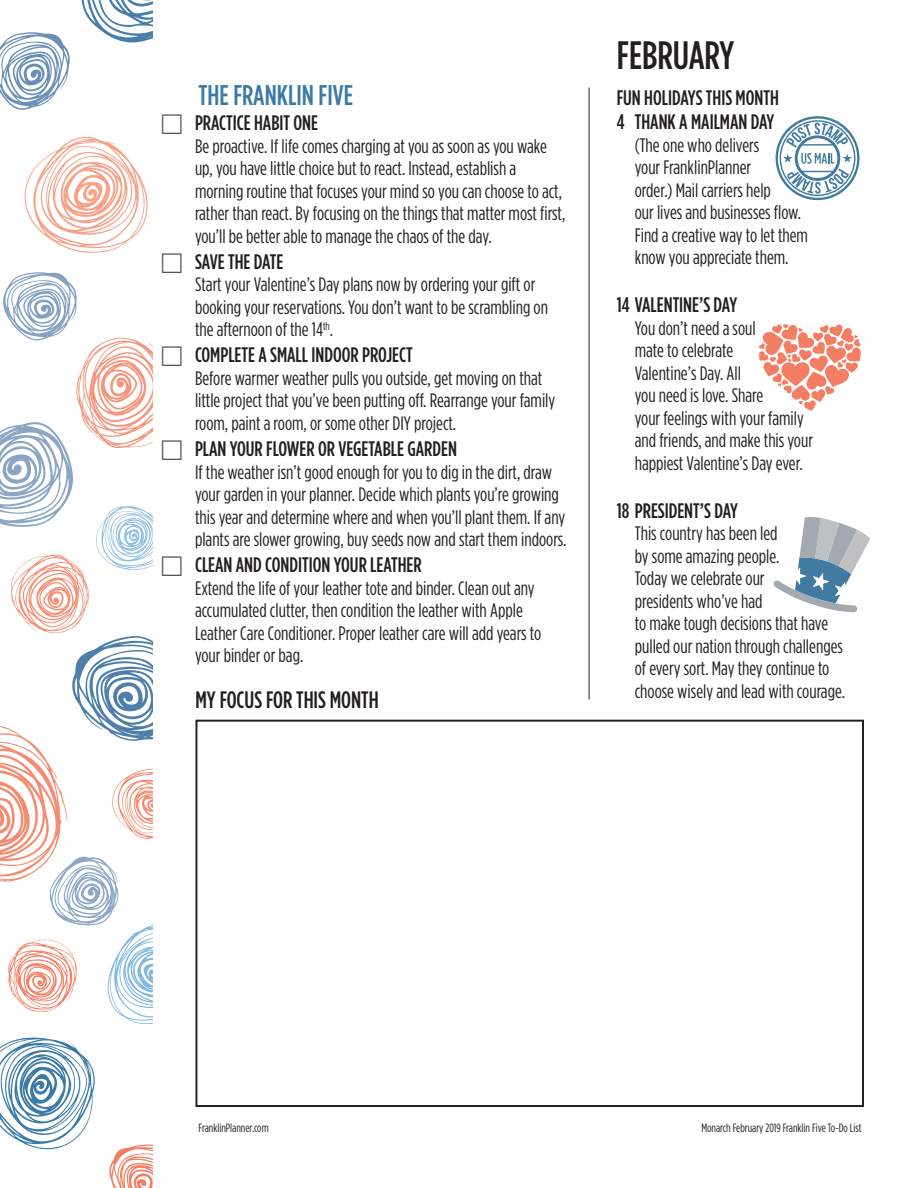
<style>
.page{position:relative;width:918px;height:1188px;background:#fff}
.page>*{position:absolute;margin:0;border:0;box-sizing:border-box;transform-origin:0 0}
.t1{font:500 condensed 39.6px "Gotham HTF";color:#231f20}
.t2{font:500 condensed 28.5px "Gotham HTF";color:#3b7aa7}
.t3{font:500 condensed 23.7px "Gotham HTF";color:#231f20}
.t4{font:500 condensed 21px "Gotham HTF";color:#231f20}
.t5{font:condensed 19.5px/22.5px "Gotham HTF";color:#231f20}
.t6{font:condensed 12px "Gotham HTF";color:#231f20}
</style>
<div class="page">
<hr style="left:589px;top:88px;width:1px;height:611px;background:#231f20">
<div style="left:195px;top:720px;width:669px;height:387px;border:2px solid #231f20"></div>
<svg style="left:759px;top:324px;width:102px;height:87px"></svg>
<svg style="left:109px;top:1144px;width:44px;height:44px"></svg>
<svg style="left:0;top:32px;width:70px;height:78px"></svg>
<svg style="left:0;top:1037px;width:95px;height:113px"></svg>
<svg style="left:81px;top:0;width:72px;height:42px"></svg>
<svg style="left:0;top:272px;width:153px;height:752px"></svg>
<svg style="left:24px;top:137px;width:124px;height:116px"></svg>
<svg style="left:773px;top:517px;width:97px;height:95px"></svg>
<svg style="left:776px;top:116px;width:84px;height:84px"></svg>
<p class="t2" style="left:199px;top:79px;width:156px">THE FRANKLIN FIVE</p>
<p class="t4" style="left:195px;top:111px;width:125px">PRACTICE HABIT ONE</p>
<p class="t5" style="left:195px;top:134px;width:372px">Be proactive. If life comes charging at you as soon as you wake up, you have little choice but to react. Instead, establish a morning routine that focuses your mind so you can choose to act, rather than react. By focusing on the things that matter most first, you’ll be better able to manage the chaos of the day.</p>
<p class="t4" style="left:195px;top:250px;width:90px">SAVE THE DATE</p>
<p class="t5" style="left:195px;top:273px;width:355px">Start your Valentine’s Day plans now by ordering your gift or booking your reservations. You don’t want to be scrambling on the afternoon of the 14<sup>th</sup>.</p>
<p class="t4" style="left:195px;top:343px;width:219px">COMPLETE A SMALL INDOOR PROJECT</p>
<p class="t5" style="left:195px;top:367px;width:362px">Before warmer weather pulls you outside, get moving on that little project that you’ve been putting off. Rearrange your family room, paint a room, or some other DIY project.</p>
<p class="t4" style="left:195px;top:437px;width:264px">PLAN YOUR FLOWER OR VEGETABLE GARDEN</p>
<p class="t5" style="left:195px;top:460px;width:373px">If the weather isn’t good enough for you to dig in the dirt, draw your garden in your planner. Decide which plants you’re growing this year and determine where and when you’ll plant them. If any plants are slower growing, buy seeds now and start them indoors.</p>
<p class="t4" style="left:195px;top:553px;width:228px">CLEAN AND CONDITION YOUR LEATHER</p>
<p class="t5" style="left:195px;top:576px;width:348px">Extend the life of your leather tote and binder. Clean out any accumulated clutter, then condition the leather with Apple Leather Care Conditioner. Proper leather care will add years to your binder or bag.</p>
<p class="t3" style="left:195px;top:687px;width:185px">MY FOCUS FOR THIS MONTH</p>
<p class="t1" style="left:617px;top:33px;width:119px">FEBRUARY</p>
<p class="t4" style="left:617px;top:86px;width:164px">FUN HOLIDAYS THIS MONTH</p>
<p class="t4" style="left:617px;top:110px;width:159px">4 THANK A MAILMAN DAY</p>
<p class="t5" style="left:635px;top:133px;width:175px">(The one who delivers<br>your FranklinPlanner<br>order.) Mail carriers help<br>our lives and businesses flow.<br>Find a creative way to let them know you appreciate them.</p>
<p class="t4" style="left:617px;top:293px;width:122px">14 VALENTINE’S DAY</p>
<p class="t5" style="left:635px;top:316px;width:180px">You don’t need a soul<br>mate to celebrate<br>Valentine’s Day. All<br>you need is love. Share<br>your feelings with your family and friends, and make this your happiest Valentine’s Day ever.</p>
<p class="t4" style="left:617px;top:499px;width:123px">18 PRESIDENT’S DAY</p>
<p class="t5" style="left:635px;top:522px;width:212px">This country has been led<br>by some amazing people.<br>Today we celebrate our<br>presidents who’ve had<br>to make tough decisions that have pulled our nation through challenges of every sort. May they continue to choose wisely and lead with courage.</p>
<p class="t6" style="left:199px;top:1122px;width:72px">FranklinPlanner.com</p>
<p class="t6" style="left:701px;top:1122px;width:162px">Monarch February 2019 Franklin Five To-Do List</p>
</div>
